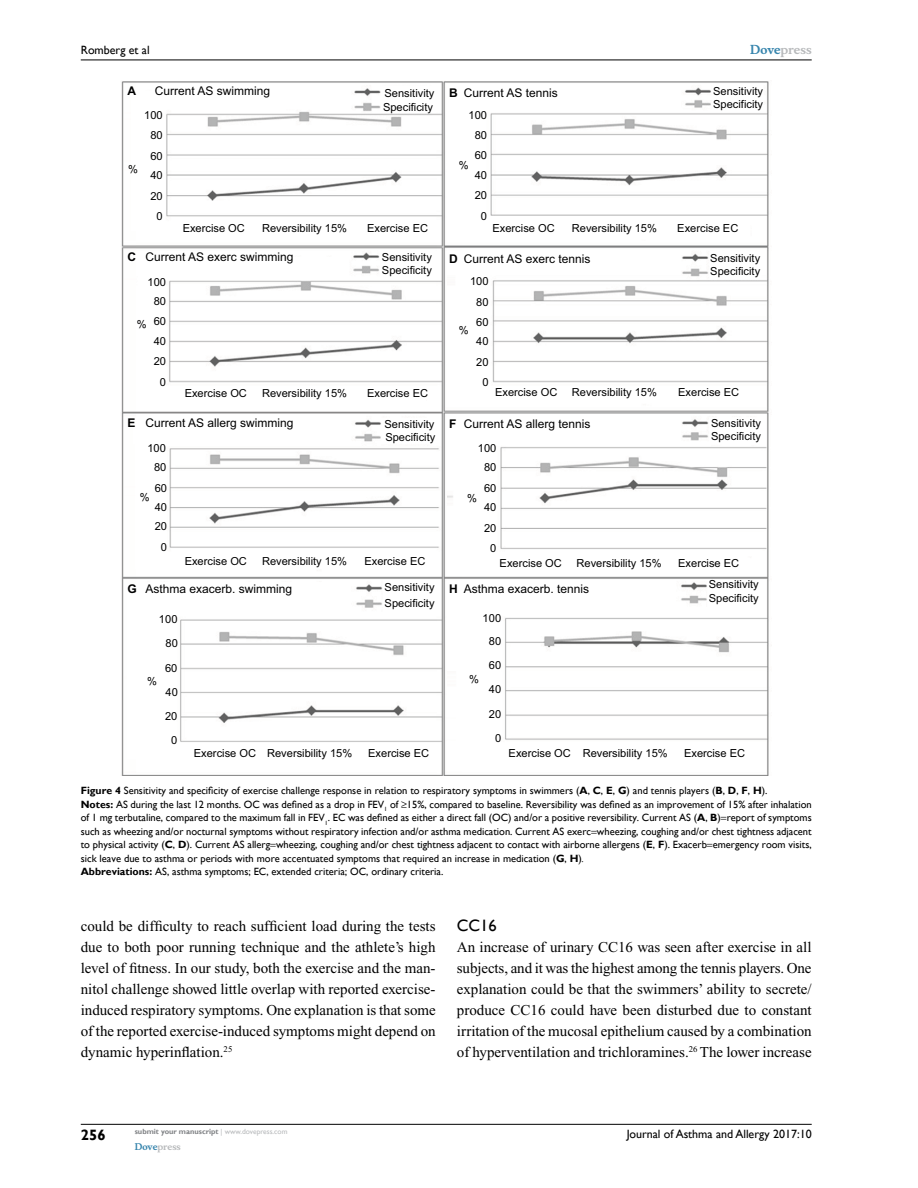
<style>
.page{position:relative;width:918px;height:1188px;background:#fff}
.page>*{position:absolute;margin:0;border:0;box-sizing:border-box;transform-origin:0 0}
.t1{font:16.5px "Gill Sans";color:#000}
.t2{font:15px/21px "Times New Roman";color:#000;text-align:justify}
.t3{font:700 15px "Gill Sans";color:#000}
.t4{font:12px "Arial";color:#000}
.t5{font:12px "Gill Sans";color:#000}
.t6{font:700 12px "Musee";color:#b8babc}
.t7{font:700 12px "Arial";color:#000}
.t8{font:11.1px/13.2px "Arial";color:#000}
.t9{font:10.5px/13.5px "Gill Sans";color:#000}
.t10{font:700 9px "Musee";color:#b8babc}
.t11{font:700 7.5px "Gill Sans";color:#808285}
.s1{color:#3785ad}
.s2{font-weight:700}
.s3{font-style:italic}
.s4{font-weight:400;color:#b8babc}
</style>
<div class="page">
<hr style="left:81px;top:1124px;width:731px;height:1px;background:#000">
<hr style="left:81px;top:60px;width:731px;height:1px;background:#000">
<img style="left:121px;top:81px;width:648px;height:694px">
<p class="t5" style="left:81px;top:43px;width:70px">Romberg et al</p>
<p class="t4" style="left:155px;top:83px;width:117px">Current AS swimming</p>
<p class="t4" style="left:464px;top:84px;width:96px">Current AS tennis</p>
<p class="t7" style="left:128px;top:83px;width:10px">A</p>
<p class="t7" style="left:449px;top:84px;width:10px">B</p>
<p class="t8" style="left:383px;top:85px;width:53px;line-height:14.5px">Sensitivity<br>Specificity</p>
<p class="t8" style="left:469px;top:108px;width:20px">100</p>
<p class="t8" style="left:144px;top:108px;width:20px">100</p>
<p class="t8" style="left:128px;top:162px;width:11px">%</p>
<p class="t8" style="left:150px;top:129px;width:14px">80</p>
<p class="t8" style="left:150px;top:150px;width:14px">60</p>
<p class="t8" style="left:150px;top:169px;width:14px">40</p>
<p class="t8" style="left:150px;top:189px;width:14px">20</p>
<p class="t8" style="left:157px;top:209px;width:8px">0</p>
<p class="t8" style="left:183px;top:222px;width:64px">Exercise OC</p>
<p class="t8" style="left:475px;top:128px;width:14px">80</p>
<p class="t8" style="left:475px;top:149px;width:14px">60</p>
<p class="t8" style="left:459px;top:159px;width:11px">%</p>
<p class="t8" style="left:475px;top:169px;width:14px">40</p>
<p class="t8" style="left:475px;top:189px;width:14px">20</p>
<p class="t8" style="left:481px;top:209px;width:8px">0</p>
<p class="t8" style="left:262px;top:222px;width:87px">Reversibility 15%</p>
<p class="t8" style="left:367px;top:222px;width:63px">Exercise EC</p>
<p class="t8" style="left:493px;top:222px;width:64px">Exercise OC</p>
<p class="t6" style="left:750px;top:43px;width:63px"><span class="s1">Dove</span>press</p>
<p class="t8" style="left:713px;top:84px;width:51px">Sensitivity<br>Specificity</p>
<p class="t8" style="left:572px;top:222px;width:87px">Reversibility 15%</p>
<p class="t8" style="left:677px;top:222px;width:63px">Exercise EC</p>
<p class="t7" style="left:128px;top:248px;width:10px">C</p>
<p class="t7" style="left:449px;top:250px;width:10px">D</p>
<p class="t4" style="left:145px;top:249px;width:150px">Current AS exerc swimming</p>
<p class="t8" style="left:382px;top:251px;width:51px">Sensitivity<br>Specificity</p>
<p class="t4" style="left:464px;top:250px;width:128px">Current AS exerc tennis</p>
<p class="t8" style="left:470px;top:274px;width:20px">100</p>
<p class="t8" style="left:148px;top:276px;width:20px">100</p>
<p class="t8" style="left:154px;top:295px;width:14px">80</p>
<p class="t8" style="left:476px;top:296px;width:14px">80</p>
<p class="t8" style="left:137px;top:315px;width:31px">% 60</p>
<p class="t8" style="left:459px;top:324px;width:11px">%</p>
<p class="t8" style="left:476px;top:316px;width:14px">60</p>
<p class="t8" style="left:154px;top:335px;width:14px">40</p>
<p class="t8" style="left:476px;top:335px;width:14px">40</p>
<p class="t8" style="left:154px;top:355px;width:14px">20</p>
<p class="t8" style="left:476px;top:356px;width:14px">20</p>
<p class="t8" style="left:710px;top:251px;width:51px">Sensitivity<br>Specificity</p>
<p class="t8" style="left:160px;top:375px;width:8px">0</p>
<p class="t8" style="left:185px;top:387px;width:64px">Exercise OC</p>
<p class="t8" style="left:262px;top:387px;width:87px">Reversibility 15%</p>
<p class="t8" style="left:367px;top:387px;width:63px">Exercise EC</p>
<p class="t8" style="left:483px;top:376px;width:8px">0</p>
<p class="t8" style="left:495px;top:385px;width:64px">Exercise OC</p>
<p class="t8" style="left:572px;top:385px;width:87px">Reversibility 15%</p>
<p class="t8" style="left:678px;top:385px;width:63px">Exercise EC</p>
<p class="t4" style="left:145px;top:414px;width:150px">Current AS allerg swimming</p>
<p class="t7" style="left:128px;top:414px;width:10px">E</p>
<p class="t7" style="left:449px;top:415px;width:9px">F</p>
<p class="t8" style="left:385px;top:417px;width:52px">Sensitivity<br>Specificity</p>
<p class="t8" style="left:147px;top:441px;width:20px">100</p>
<p class="t4" style="left:464px;top:415px;width:128px">Current AS allerg tennis</p>
<p class="t8" style="left:478px;top:441px;width:20px">100</p>
<p class="t8" style="left:711px;top:416px;width:51px">Sensitivity<br>Specificity</p>
<p class="t8" style="left:154px;top:461px;width:14px">80</p>
<p class="t8" style="left:484px;top:461px;width:14px">80</p>
<p class="t8" style="left:155px;top:481px;width:14px">60</p>
<p class="t8" style="left:140px;top:490px;width:11px">%</p>
<p class="t8" style="left:155px;top:500px;width:14px">40</p>
<p class="t8" style="left:484px;top:482px;width:14px">60</p>
<p class="t8" style="left:467px;top:491px;width:11px">%</p>
<p class="t8" style="left:484px;top:501px;width:14px">40</p>
<p class="t8" style="left:155px;top:520px;width:14px">20</p>
<p class="t8" style="left:484px;top:521px;width:14px">20</p>
<p class="t8" style="left:161px;top:541px;width:8px">0</p>
<p class="t8" style="left:490px;top:541px;width:8px">0</p>
<p class="t8" style="left:185px;top:554px;width:64px">Exercise OC</p>
<p class="t8" style="left:262px;top:554px;width:87px">Reversibility 15%</p>
<p class="t8" style="left:364px;top:554px;width:63px">Exercise EC</p>
<p class="t8" style="left:500px;top:556px;width:64px">Exercise OC</p>
<p class="t8" style="left:577px;top:556px;width:87px">Reversibility 15%</p>
<p class="t8" style="left:678px;top:556px;width:63px">Exercise EC</p>
<p class="t8" style="left:385px;top:579px;width:51px;line-height:16.2px">Sensitivity<br>Specificity</p>
<p class="t7" style="left:128px;top:580px;width:11px">G</p>
<p class="t7" style="left:449px;top:580px;width:10px">H</p>
<p class="t4" style="left:145px;top:580px;width:148px">Asthma exacerb. swimming</p>
<p class="t4" style="left:464px;top:580px;width:127px">Asthma exacerb. tennis</p>
<p class="t8" style="left:159px;top:613px;width:20px">100</p>
<p class="t8" style="left:483px;top:611px;width:20px">100</p>
<p class="t8" style="left:166px;top:637px;width:14px">80</p>
<p class="t8" style="left:489px;top:635px;width:14px">80</p>
<p class="t8" style="left:165px;top:661px;width:14px">60</p>
<p class="t8" style="left:489px;top:659px;width:14px">60</p>
<p class="t8" style="left:147px;top:674px;width:11px">%</p>
<p class="t8" style="left:166px;top:685px;width:14px">40</p>
<p class="t8" style="left:469px;top:672px;width:11px">%</p>
<p class="t8" style="left:489px;top:683px;width:14px">40</p>
<p class="t8" style="left:165px;top:709px;width:14px">20</p>
<p class="t8" style="left:489px;top:707px;width:14px">20</p>
<p class="t8" style="left:171px;top:734px;width:8px">0</p>
<p class="t8" style="left:495px;top:731px;width:8px">0</p>
<p class="t8" style="left:709px;top:578px;width:51px;line-height:13.6px">Sensitivity<br>Specificity</p>
<p class="t8" style="left:509px;top:746px;width:64px">Exercise OC</p>
<p class="t8" style="left:194px;top:746px;width:64px">Exercise OC</p>
<p class="t8" style="left:583px;top:746px;width:87px">Reversibility 15%</p>
<p class="t8" style="left:684px;top:746px;width:63px">Exercise EC</p>
<p class="t8" style="left:267px;top:746px;width:87px">Reversibility 15%</p>
<p class="t8" style="left:368px;top:746px;width:63px">Exercise EC</p>
<p class="t9" style="left:81px;top:784px;width:732px"><span class="s2">Figure 4</span> Sensitivity and specificity of exercise challenge response in relation to respiratory symptoms in swimmers (<span class="s2">A</span>, <span class="s2">C</span>, <span class="s2">E</span>, <span class="s2">G</span>) and tennis players (<span class="s2">B</span>, <span class="s2">D</span>, <span class="s2">F</span>, <span class="s2">H</span>).<br><span class="s2">Notes:</span> AS during the last 12 months. OC was defined as a drop in FEV<sub>1</sub> of ≥15%, compared to baseline. Reversibility was defined as an improvement of 15% after inhalation of 1 mg terbutaline, compared to the maximum fall in FEV<sub>1</sub>. EC was defined as either a direct fall (OC) and/or a positive reversibility. Current AS (<span class="s2">A</span>, <span class="s2">B</span>) report of symptoms such as wheezing and/or nocturnal symptoms without respiratory infection and/or asthma medication. Current AS exerc wheezing, coughing and/or chest tightness adjacent to physical activity (<span class="s2">C</span>, <span class="s2">D</span>). Current AS allerg wheezing, coughing and/or chest tightness adjacent to contact with airborne allergens (<span class="s2">E</span>, <span class="s2">F</span>). Exacerb emergency room visits, sick leave due to asthma or periods with more accentuated symptoms that required an increase in medication (<span class="s2">G</span>, <span class="s2">H</span>)<span class="s3">.<br></span><span class="s2">Abbreviations:</span> AS, asthma symptoms; EC, extended criteria; OC, ordinary criteria.</p>
<p class="t2" style="left:81px;top:916px;width:357px">could be difficulty to reach sufficient load during the tests due to both poor running technique and the athlete’s high level of fitness. In our study, both the exercise and the man&shy;nitol challenge showed little overlap with reported exercise&shy;induced respiratory symptoms. One explanation is that some of the reported exercise-induced symptoms might depend on dynamic hyperinflation.<sup>25</sup></p>
<h1 class="t1" style="left:457px;top:916px;width:41px">CC16</h1>
<p class="t2" style="left:457px;top:936px;width:356px">An increase of urinary CC16 was seen after exercise in all subjects, and it was the highest among the tennis players. One explanation could be that the swimmers’ ability to secrete/ produce CC16 could have been disturbed due to constant irritation of the mucosal epithelium caused by a combination of hyperventilation and trichloramines.<sup>26</sup> The lower increase</p>
<h2 class="t3" style="left:81px;top:1126px;width:26px">256</h2>
<p class="t11" style="left:135px;top:1127px;width:154px">submit your manuscript <span class="s4">| www.dovepress.com</span></p>
<p class="t10" style="left:135px;top:1141px;width:48px"><span class="s1">Dove</span>press</p>
<p class="t5" style="left:627px;top:1127px;width:187px">Journal of Asthma and Allergy 2017:10</p>
</div>
